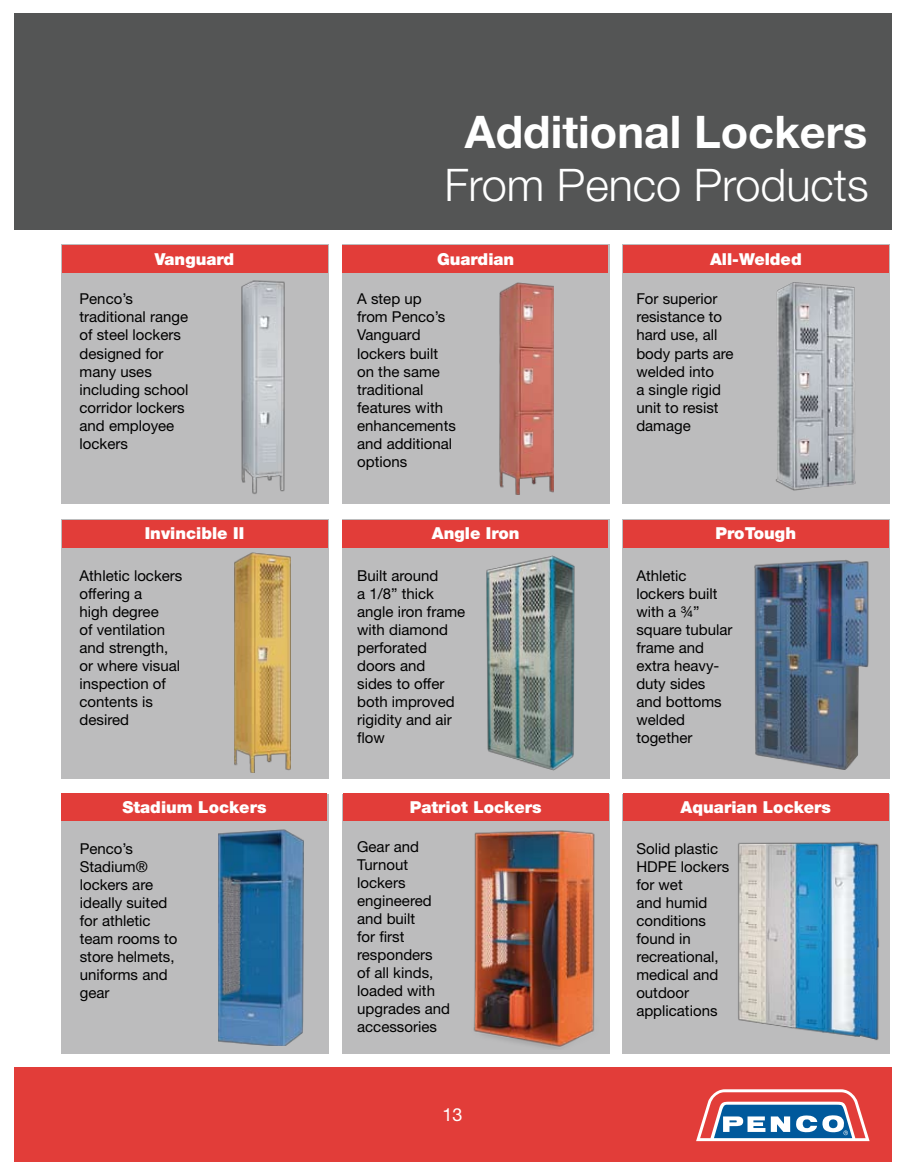
<style>
.page{position:relative;width:905px;height:1175px;background:#fff}
.page>*{position:absolute;margin:0;border:0;box-sizing:border-box;transform-origin:0 0}
.t1{font:300 45px "Helvetica Neue";color:#fff}
.t2{font:700 45px "Helvetica Neue";color:#fff}
.t3{font:18px "Helvetica Neue";color:#fff}
.t4{font:900 16.5px "Helvetica Neue";color:#fff}
.t5{font:15px/18px "Helvetica Neue";color:#000}
</style>
<div class="page">
<div style="left:14px;top:1066px;width:877px;height:95px;background:#e23d39"></div>
<svg style="left:696px;top:1089px;width:174px;height:53px"></svg>
<div style="left:622px;top:794px;width:268px;height:259px;background:#bcbcbd"></div>
<div style="left:622px;top:519px;width:268px;height:259px;background:#bcbcbd"></div>
<div style="left:342px;top:519px;width:267px;height:259px;background:#bcbcbd"></div>
<div style="left:62px;top:519px;width:267px;height:259px;background:#bcbcbd"></div>
<div style="left:622px;top:244px;width:268px;height:260px;background:#bcbcbd"></div>
<div style="left:342px;top:244px;width:267px;height:260px;background:#bcbcbd"></div>
<div style="left:62px;top:244px;width:267px;height:260px;background:#bcbcbd"></div>
<div style="left:62px;top:794px;width:267px;height:259px;background:#bcbcbd"></div>
<div style="left:342px;top:794px;width:267px;height:259px;background:#bcbcbd"></div>
<div style="left:343px;top:794px;width:265px;height:26px;background:#e23d39"></div>
<div style="left:62px;top:245px;width:265px;height:27px;background:#e23d39"></div>
<div style="left:62px;top:520px;width:265px;height:28px;background:#e23d39"></div>
<div style="left:342px;top:245px;width:265px;height:27px;background:#e23d39"></div>
<div style="left:342px;top:520px;width:265px;height:28px;background:#e23d39"></div>
<div style="left:623px;top:245px;width:265px;height:27px;background:#e23d39"></div>
<div style="left:623px;top:520px;width:265px;height:28px;background:#e23d39"></div>
<div style="left:623px;top:794px;width:265px;height:26px;background:#e23d39"></div>
<div style="left:62px;top:794px;width:265px;height:26px;background:#e23d39"></div>
<img style="left:473px;top:830px;width:122px;height:218px">
<div style="left:14px;top:14px;width:877px;height:216px;background:#545555"></div>
<img style="left:486px;top:555px;width:89px;height:216px">
<img style="left:499px;top:283px;width:55px;height:211px">
<img style="left:234px;top:553px;width:56px;height:219px">
<img style="left:731px;top:820px;width:154px;height:220px">
<img style="left:754px;top:560px;width:115px;height:210px">
<img style="left:218px;top:829px;width:85px;height:216px">
<img style="left:241px;top:280px;width:44px;height:214px">
<img style="left:775px;top:282px;width:80px;height:209px">
<p class="t4" style="left:155px;top:249px;width:81px">Vanguard</p>
<p class="t5" style="left:80px;top:290px;width:110px">Penco’s traditional range of steel lockers designed for many uses including school corridor lockers and employee lockers</p>
<p class="t4" style="left:145px;top:523px;width:101px">Invincible II</p>
<p class="t5" style="left:80px;top:566px;width:104px">Athletic lockers offering a<br>high degree<br>of ventilation and strength, or where visual inspection of contents is desired</p>
<p class="t4" style="left:122px;top:796px;width:145px">Stadium Lockers</p>
<p class="t5" style="left:80px;top:839px;width:99px">Penco’s<br>Stadium® lockers are ideally suited for athletic team rooms to store helmets, uniforms and gear</p>
<p class="t2" style="left:465px;top:104px;width:404px">Additional Lockers</p>
<p class="t1" style="left:444px;top:158px;width:426px">From Penco Products</p>
<p class="t4" style="left:437px;top:249px;width:79px">Guardian</p>
<p class="t4" style="left:710px;top:249px;width:93px">All-Welded</p>
<p class="t5" style="left:357px;top:290px;width:100px">A step up from Penco’s<br>Vanguard lockers built on the same traditional features with enhancements and additional options</p>
<p class="t5" style="left:636px;top:290px;width:99px">For superior resistance to hard use, all body parts are welded into<br>a single rigid unit to resist damage</p>
<p class="t4" style="left:432px;top:523px;width:89px">Angle Iron</p>
<p class="t4" style="left:715px;top:523px;width:82px">ProTough</p>
<p class="t5" style="left:357px;top:566px;width:110px">Built around<br>a 1/8” thick angle iron frame with diamond perforated doors and<br>sides to offer both improved rigidity and air flow</p>
<p class="t5" style="left:636px;top:566px;width:97px">Athletic lockers built with a ¾” square tubular frame and extra heavy&shy;duty sides and bottoms welded together</p>
<p class="t4" style="left:410px;top:796px;width:133px">Patriot Lockers</p>
<p class="t4" style="left:680px;top:796px;width:152px">Aquarian Lockers</p>
<p class="t5" style="left:357px;top:837px;width:94px">Gear and<br>Turnout lockers engineered and built<br>for first responders<br>of all kinds, loaded with upgrades and accessories</p>
<p class="t5" style="left:636px;top:839px;width:94px">Solid plastic<br>HDPE lockers for wet<br>and humid conditions found in recreational, medical and outdoor applications</p>
<p class="t3" style="left:442px;top:1103px;width:22px">13</p>
</div>
